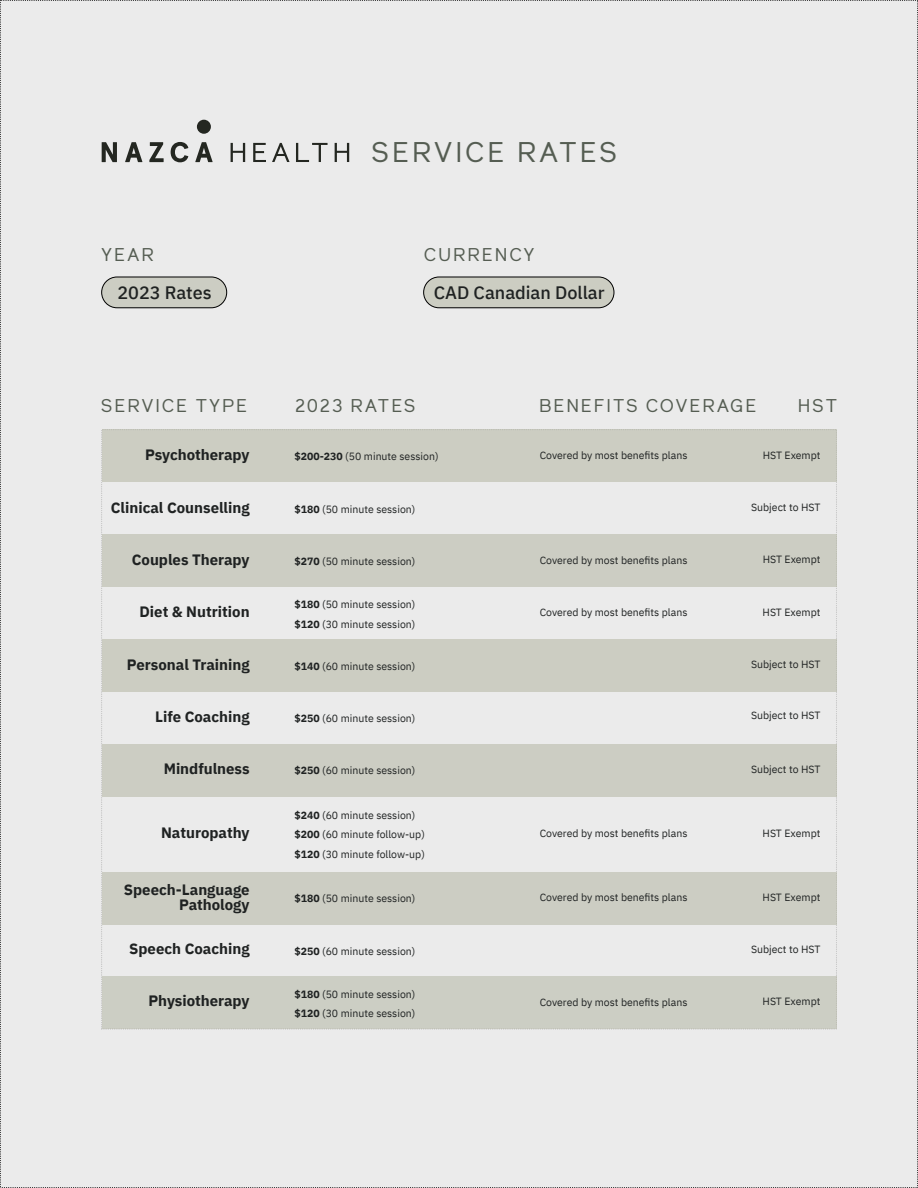
<style>
.page{position:relative;width:918px;height:1188px;background:#ebebeb}
.page>*{position:absolute;margin:0;border:0;box-sizing:border-box;transform-origin:0 0}
.t1{font:27.75px "Reader Pro";letter-spacing:.1em;color:#555d52}
.t2{font:18px "Reader Pro";letter-spacing:.1em;color:#555d52}
.t3{font:500 18px "IBM Plex Sans";color:#1f2222}
.t4{font:700 15px/15px "IBM Plex Sans";color:#1f2222;text-align:right}
.t5{font:10.5px/19.8px "IBM Plex Sans";color:#1f2222}
.s1{font-weight:700}
</style>
<div class="page">
<svg style="left:102px;top:142px;width:15px;height:20px"></svg>
<svg style="left:125px;top:142px;width:17px;height:20px"></svg>
<svg style="left:149px;top:142px;width:15px;height:20px"></svg>
<svg style="left:171px;top:142px;width:17px;height:20px"></svg>
<svg style="left:195px;top:142px;width:18px;height:20px"></svg>
<svg style="left:231px;top:143px;width:14px;height:19px"></svg>
<svg style="left:253px;top:143px;width:13px;height:19px"></svg>
<svg style="left:272px;top:143px;width:18px;height:19px"></svg>
<svg style="left:296px;top:143px;width:32px;height:19px"></svg>
<svg style="left:335px;top:143px;width:14px;height:19px"></svg>
<div style="left:197px;top:120px;width:14px;height:14px;background:#242721;border-radius:50%"></div>
<div style="left:101px;top:277px;width:126px;height:31px;background:#cccdc3;border:1px solid #000;border-radius:15px"></div>
<div style="left:423px;top:277px;width:191px;height:31px;background:#cccdc2;border:1px solid #000;border-radius:15px"></div>
<div style="left:102px;top:430px;width:734px;height:52px;background:#cccdc2"></div>
<div style="left:102px;top:534px;width:734px;height:53px;background:#cccdc3"></div>
<div style="left:102px;top:639px;width:734px;height:53px;background:#cccdc2"></div>
<div style="left:102px;top:744px;width:734px;height:52px;background:#cccdc3"></div>
<div style="left:102px;top:872px;width:734px;height:52px;background:#cccdc3"></div>
<div style="left:102px;top:977px;width:734px;height:52px;background:#cccec4"></div>
<h1 class="t1" style="left:371px;top:133px;width:248px">SERVICE RATES</h1>
<h2 class="t2" style="left:101px;top:242px;width:54px">YEAR</h2>
<h2 class="t2" style="left:424px;top:242px;width:112px">CURRENCY</h2>
<h2 class="t3" style="left:434px;top:285px;width:172px">CAD Canadian Dollar</h2>
<h2 class="t3" style="left:117px;top:285px;width:96px">2023 Rates</h2>
<h2 class="t2" style="left:101px;top:394px;width:148px">SERVICE TYPE</h2>
<h2 class="t2" style="left:295px;top:394px;width:122px">2023 RATES</h2>
<h2 class="t2" style="left:539px;top:394px;width:219px">BENEFITS COVERAGE</h2>
<h2 class="t2" style="left:798px;top:394px;width:41px">HST</h2>
<h3 class="t4" style="left:145px;top:449px;width:106px">Psychotherapy</h3>
<p class="t5" style="left:294px;top:447px;width:146px"><span class="s1">$200-230</span> (50 minute session)</p>
<p class="t5" style="left:540px;top:446px;width:149px">Covered by most benefits plans</p>
<p class="t5" style="left:763px;top:446px;width:59px">HST Exempt</p>
<h3 class="t4" style="left:111px;top:501px;width:140px">Clinical Counselling</h3>
<p class="t5" style="left:294px;top:500px;width:122px"><span class="s1">$180</span> (50 minute session)</p>
<p class="t5" style="left:751px;top:498px;width:71px">Subject to HST</p>
<h3 class="t4" style="left:132px;top:553px;width:119px">Couples Therapy</h3>
<p class="t5" style="left:294px;top:553px;width:122px"><span class="s1">$270</span> (50 minute session)</p>
<p class="t5" style="left:540px;top:551px;width:149px">Covered by most benefits plans</p>
<p class="t5" style="left:763px;top:551px;width:59px">HST Exempt</p>
<h3 class="t4" style="left:139px;top:606px;width:112px">Diet &amp; Nutrition</h3>
<p class="t5" style="left:294px;top:595px;width:122px"><span class="s1">$180</span> (50 minute session) <span class="s1">$120</span> (30 minute session)</p>
<p class="t5" style="left:540px;top:603px;width:149px">Covered by most benefits plans</p>
<p class="t5" style="left:763px;top:603px;width:59px">HST Exempt</p>
<h3 class="t4" style="left:127px;top:658px;width:124px">Personal Training</h3>
<p class="t5" style="left:294px;top:657px;width:122px"><span class="s1">$140</span> (60 minute session)</p>
<p class="t5" style="left:751px;top:655px;width:71px">Subject to HST</p>
<h3 class="t4" style="left:155px;top:710px;width:96px">Life Coaching</h3>
<p class="t5" style="left:294px;top:709px;width:122px"><span class="s1">$250</span> (60 minute session)</p>
<p class="t5" style="left:751px;top:706px;width:71px">Subject to HST</p>
<h3 class="t4" style="left:164px;top:763px;width:87px">Mindfulness</h3>
<p class="t5" style="left:294px;top:762px;width:122px"><span class="s1">$250</span> (60 minute session)</p>
<p class="t5" style="left:751px;top:760px;width:71px">Subject to HST</p>
<p class="t5" style="left:294px;top:807px;width:132px;line-height:19.2px"><span class="s1">$240</span> (60 minute session) <span class="s1">$200</span> (60 minute follow-up) <span class="s1">$120</span> (30 minute follow-up)</p>
<h3 class="t4" style="left:161px;top:826px;width:90px">Naturopathy</h3>
<p class="t5" style="left:540px;top:824px;width:149px">Covered by most benefits plans</p>
<p class="t5" style="left:763px;top:824px;width:59px">HST Exempt</p>
<h3 class="t4" style="left:124px;top:883px;width:127px">Speech-Language<br>Pathology</h3>
<p class="t5" style="left:294px;top:890px;width:122px"><span class="s1">$180</span> (50 minute session)</p>
<p class="t5" style="left:763px;top:888px;width:59px">HST Exempt</p>
<h3 class="t4" style="left:129px;top:942px;width:122px">Speech Coaching</h3>
<p class="t5" style="left:294px;top:942px;width:122px"><span class="s1">$250</span> (60 minute session)</p>
<p class="t5" style="left:751px;top:940px;width:71px">Subject to HST</p>
<p class="t5" style="left:540px;top:888px;width:149px">Covered by most benefits plans</p>
<p class="t5" style="left:294px;top:985px;width:122px"><span class="s1">$180</span> (50 minute session) <span class="s1">$120</span> (30 minute session)</p>
<h3 class="t4" style="left:148px;top:994px;width:103px">Physiotherapy</h3>
<p class="t5" style="left:763px;top:993px;width:59px">HST Exempt</p>
<p class="t5" style="left:540px;top:993px;width:149px">Covered by most benefits plans</p>
</div>
